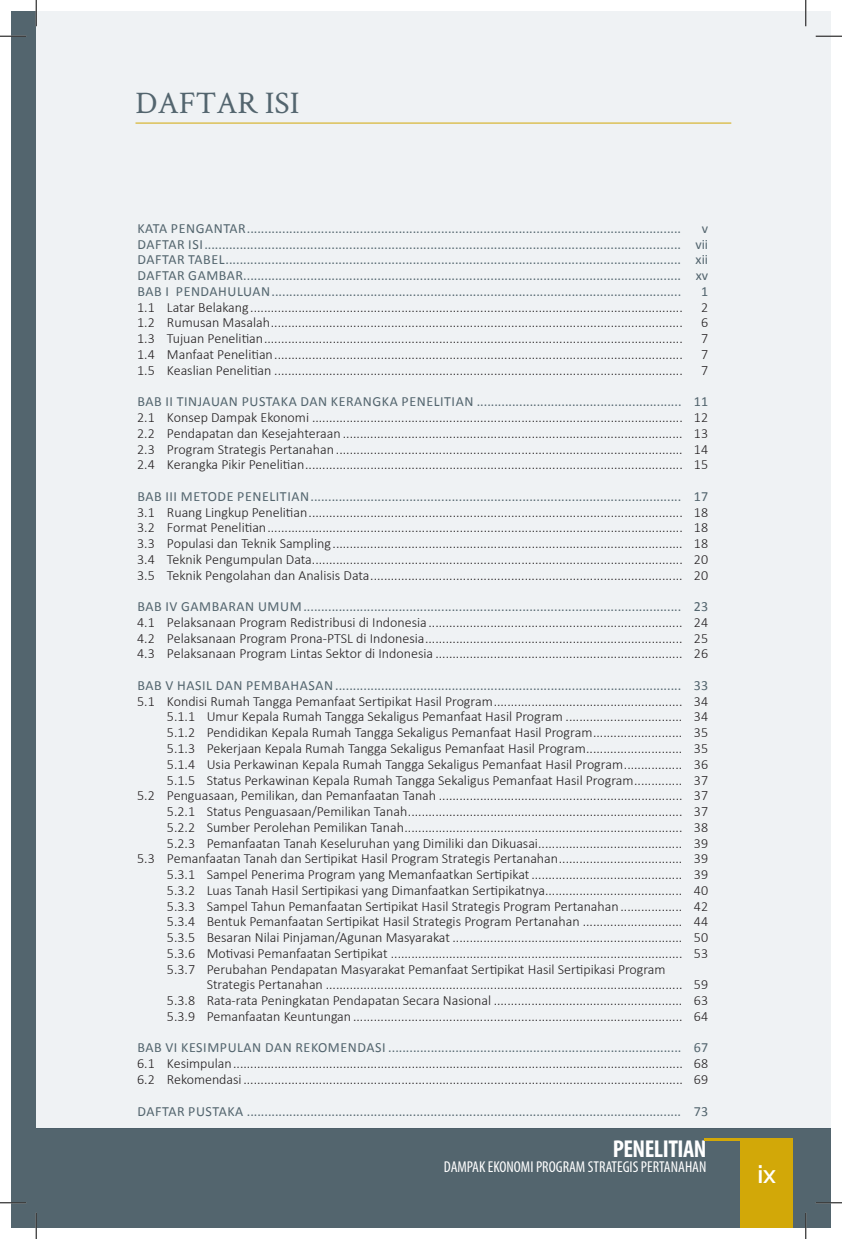
<style>
.page{position:relative;width:842px;height:1239px;background:#fff}
.page>*{position:absolute;margin:0;border:0;box-sizing:border-box;transform-origin:0 0}
.t1{font:31.5px "Crimson Text";color:#53656e}
.t2{font:700 condensed 24.5px "Myriad Pro";letter-spacing:-.02em;color:#fff}
.t3{font:600 24.5px "Raleway";color:#fff}
.t4{font:condensed 15.75px "Myriad Pro";color:#fff}
.t5{font:300 14px/15.8px "Calibri";color:#231f20;text-align:justify}
.t6{font:14px/15.8px "Calibri";letter-spacing:.04em;color:#53656e;text-align:justify}
</style>
<div class="page">
<div style="left:11px;top:1128px;width:819px;height:99px;background:#53656e"></div>
<div style="left:36px;top:11px;width:794px;height:1117px;background:#eff2f4"></div>
<hr style="left:135px;top:123px;width:596px;height:1px;background:#d2a808">
<hr style="left:704px;top:1137px;width:87px;height:2px;background:#d2a808">
<div style="left:740px;top:1137px;width:52px;height:90px;background:#d2a808"></div>
<div style="left:11px;top:11px;width:25px;height:1216px;background:#53656e"></div>
<svg style="left:0;top:36px;width:26px;height:1px"></svg>
<svg style="left:815px;top:36px;width:26px;height:1px"></svg>
<svg style="left:0;top:1202px;width:26px;height:1px"></svg>
<svg style="left:815px;top:1201px;width:26px;height:2px"></svg>
<svg style="left:36px;top:0;width:1px;height:26px"></svg>
<svg style="left:36px;top:1212px;width:1px;height:26px"></svg>
<svg style="left:805px;top:0;width:1px;height:26px"></svg>
<svg style="left:805px;top:1212px;width:1px;height:26px"></svg>
<h1 class="t1" style="left:135px;top:81px;width:165px">DAFTAR ISI</h1>
<p class="t6" style="left:137px;top:220px;width:545px">KATA PENGANTAR...........................................................................................................................</p>
<p class="t6" style="left:137px;top:220px;width:572px;text-indent:564px">v DAFTAR ISI....................................................................................................................................... vii DAFTAR TABEL................................................................................................................................. xii DAFTAR GAMBAR............................................................................................................................ xv BAB I PENDAHULUAN....................................................................................................................</p>
<p class="t6" style="left:700px;top:283px;width:9px">1</p>
<p class="t5" style="left:137px;top:299px;width:547px">1.1 Latar Belakang..............................................................................................................................</p>
<p class="t5" style="left:700px;top:299px;width:9px">2</p>
<p class="t5" style="left:137px;top:315px;width:547px">1.2 Rumusan Masalah........................................................................................................................</p>
<p class="t5" style="left:700px;top:315px;width:9px">6</p>
<p class="t5" style="left:137px;top:330px;width:547px">1.3 Tujuan Penelitian..........................................................................................................................</p>
<p class="t5" style="left:700px;top:330px;width:9px">7</p>
<p class="t5" style="left:137px;top:346px;width:547px">1.4 Manfaat Penelitian.......................................................................................................................</p>
<p class="t5" style="left:700px;top:346px;width:9px">7</p>
<p class="t5" style="left:137px;top:362px;width:547px">1.5 Keaslian Penelitian .......................................................................................................................</p>
<p class="t5" style="left:700px;top:362px;width:9px">7</p>
<p class="t6" style="left:137px;top:393px;width:572px">BAB II TINJAUAN PUSTAKA DAN KERANGKA PENELITIAN .......................................................... 11</p>
<p class="t5" style="left:137px;top:409px;width:572px">2.1 Konsep Dampak Ekonomi ............................................................................................................ 12<br>2.2 Pendapatan dan Kesejahteraan ................................................................................................... 13<br>2.3 Program Strategis Pertanahan ..................................................................................................... 14<br>2.4 Kerangka Pikir Penelitian.............................................................................................................. 15</p>
<p class="t6" style="left:137px;top:488px;width:572px">BAB III METODE PENELITIAN......................................................................................................... 17</p>
<p class="t5" style="left:137px;top:504px;width:572px">3.1 Ruang Lingkup Penelitian............................................................................................................. 18<br>3.2 Format Penelitian......................................................................................................................... 18<br>3.3 Populasi dan Teknik Sampling...................................................................................................... 18<br>3.4 Teknik Pengumpulan Data............................................................................................................ 20<br>3.5 Teknik Pengolahan dan Analisis Data........................................................................................... 20</p>
<p class="t6" style="left:137px;top:598px;width:572px">BAB IV GAMBARAN UMUM........................................................................................................... 23</p>
<p class="t5" style="left:137px;top:614px;width:572px">4.1 Pelaksanaan Program Redistribusi di Indonesia .......................................................................... 24<br>4.2 Pelaksanaan Program Prona-PTSL di Indonesia........................................................................... 25<br>4.3 Pelaksanaan Program Lintas Sektor di Indonesia ........................................................................ 26</p>
<p class="t6" style="left:137px;top:677px;width:572px">BAB V HASIL DAN PEMBAHASAN .................................................................................................. 33</p>
<p class="t5" style="left:137px;top:693px;width:572px">5.1 Kondisi Rumah Tangga Pemanfaat Sertipikat Hasil Program....................................................... 34</p>
<p class="t5" style="left:167px;top:708px;width:542px">5.1.1 Umur Kepala Rumah Tangga Sekaligus Pemanfaat Hasil Program .................................. 34</p>
<p class="t5" style="left:167px;top:724px;width:542px">5.1.2 Pendidikan Kepala Rumah Tangga Sekaligus Pemanfaat Hasil Program.......................... 35</p>
<p class="t5" style="left:167px;top:740px;width:542px">5.1.3 Pekerjaan Kepala Rumah Tangga Sekaligus Pemanfaat Hasil Program............................ 35</p>
<p class="t5" style="left:167px;top:756px;width:542px">5.1.4 Usia Perkawinan Kepala Rumah Tangga Sekaligus Pemanfaat Hasil Program................. 36</p>
<p class="t5" style="left:167px;top:771px;width:542px">5.1.5 Status Perkawinan Kepala Rumah Tangga Sekaligus Pemanfaat Hasil Program.............. 37</p>
<p class="t5" style="left:137px;top:787px;width:572px">5.2 Penguasaan, Pemilikan, dan Pemanfaatan Tanah ....................................................................... 37</p>
<p class="t5" style="left:167px;top:803px;width:542px">5.2.1 Status Penguasaan/Pemilikan Tanah................................................................................ 37</p>
<p class="t5" style="left:167px;top:819px;width:542px">5.2.2 Sumber Perolehan Pemilikan Tanah................................................................................. 38</p>
<p class="t5" style="left:167px;top:834px;width:542px">5.2.3 Pemanfaatan Tanah Keseluruhan yang Dimiliki dan Dikuasai.......................................... 39</p>
<p class="t5" style="left:137px;top:850px;width:572px">5.3 Pemanfaatan Tanah dan Sertipikat Hasil Program Strategis Pertanahan.................................... 39</p>
<p class="t5" style="left:167px;top:866px;width:542px">5.3.1 Sampel Penerima Program yang Memanfaatkan Sertipikat............................................ 39</p>
<p class="t5" style="left:167px;top:882px;width:542px">5.3.2 Luas Tanah Hasil Sertipikasi yang Dimanfaatkan Sertipikatnya........................................ 40</p>
<p class="t5" style="left:167px;top:897px;width:542px">5.3.3 Sampel Tahun Pemanfaatan Sertipikat Hasil Strategis Program Pertanahan.................. 42</p>
<p class="t5" style="left:167px;top:913px;width:542px">5.3.4 Bentuk Pemanfaatan Sertipikat Hasil Strategis Program Pertanahan ............................. 44</p>
<p class="t5" style="left:167px;top:929px;width:542px">5.3.5 Besaran Nilai Pinjaman/Agunan Masyarakat ................................................................... 50</p>
<p class="t5" style="left:167px;top:945px;width:542px">5.3.6 Motivasi Pemanfaatan Sertipikat ..................................................................................... 53</p>
<p class="t5" style="left:167px;top:960px;width:500px">5.3.7 Perubahan Pendapatan Masyarakat Pemanfaat Sertipikat Hasil Sertipikasi Program</p>
<p class="t5" style="left:206px;top:976px;width:503px">Strategis Pertanahan ........................................................................................................ 59</p>
<p class="t5" style="left:167px;top:992px;width:542px">5.3.8 Rata-rata Peningkatan Pendapatan Secara Nasional ....................................................... 63</p>
<p class="t5" style="left:167px;top:1008px;width:542px">5.3.9 Pemanfaatan Keuntungan ................................................................................................ 64</p>
<p class="t6" style="left:137px;top:1039px;width:572px">BAB VI KESIMPULAN DAN REKOMENDASI ................................................................................... 67</p>
<p class="t5" style="left:137px;top:1055px;width:572px">6.1 Kesimpulan................................................................................................................................... 68<br>6.2 Rekomendasi................................................................................................................................ 69</p>
<p class="t6" style="left:137px;top:1102px;width:572px">DAFTAR PUSTAKA ........................................................................................................................... 73</p>
<h2 class="t2" style="left:612px;top:1132px;width:95px">PENELITIAN</h2>
<p class="t4" style="left:444px;top:1157px;width:264px">DAMPAK EKONOMI PROGRAM STRATEGIS PERTANAHAN</p>
<h2 class="t3" style="left:757px;top:1159px;width:20px">ix</h2>
</div>
